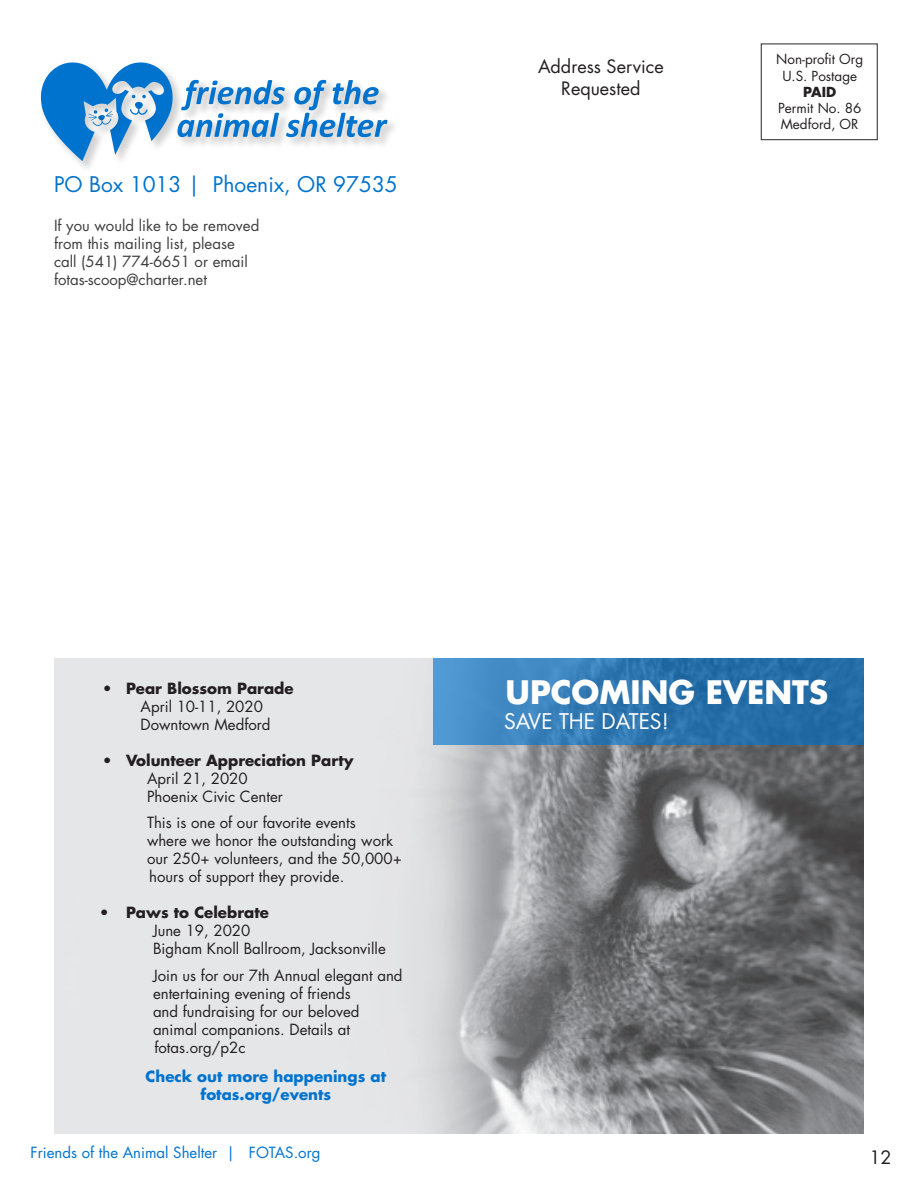
<style>
.page{position:relative;width:918px;height:1188px;background:#fff}
.page>*{position:absolute;margin:0;border:0;box-sizing:border-box;transform-origin:0 0}
.t1{font:700 31.5px "Futura Std";color:#fff}
.t2{font:21px "Futura Std";color:#0073ce}
.t3{font:21px "Futura Std";color:#fff}
.t4{font:18px/21.6px "Futura Std";color:#231f20;text-align:center}
.t5{font:15px/18px "Futura Std";color:#231f20}
.t6{font:15px/18px "Futura Std";color:#3e3e3f}
.t7{font:700 15px/18px "Futura Std";color:#0073ce;text-align:center}
.t8{font:15px "Futura Std";color:#0073ce}
.t9{font:700 15px "Futura Std";color:#231f20}
.t10{font:13.5px "Futura Std";color:#231f20}
.t11{font:700 13.5px "Futura Std";color:#231f20}
.s1{font-weight:700}
</style>
<div class="page">
<img style="left:387px;top:120px;width:7px;height:19px">
<svg style="left:41px;top:62px;width:346px;height:99px"></svg>
<div style="left:761px;top:43px;width:117px;height:97px;border:1px solid #3e3e3f"></div>
<img style="left:54px;top:659px;width:810px;height:475px">
<svg style="left:434px;top:659px;width:430px;height:86px;background:#3079b3"></svg>
<p class="t2" style="left:54px;top:170px;width:345px">PO Box 1013 | Phoenix, OR 97535</p>
<p class="t6" style="left:54px;top:217px;width:207px">If you would like to be removed from this mailing list, please</p>
<p class="t6" style="left:54px;top:253px;width:195px">call (541) 774-6651 or email fotas-scoop@charter.net</p>
<p class="t4" style="left:538px;top:56px;width:127px">Address Service<br>Requested</p>
<p class="t10" style="left:776px;top:51px;width:88px">Non-profit Org</p>
<p class="t10" style="left:782px;top:67px;width:76px">U.S. Postage</p>
<p class="t11" style="left:803px;top:83px;width:34px">PAID</p>
<p class="t10" style="left:778px;top:99px;width:85px">Permit No. 86</p>
<p class="t10" style="left:781px;top:116px;width:79px">Medford, OR</p>
<p class="t9" style="left:102px;top:679px;width:193px">• Pear Blossom Parade</p>
<p class="t5" style="left:141px;top:698px;width:131px">April 10-11, 2020<br>Downtown Medford</p>
<p class="t5" style="left:147px;top:752px;width:208px;text-indent:-45px"><span class="s1">• Volunteer Appreciation Party<br></span>April 21, 2020<br>Phoenix Civic Center</p>
<p class="t5" style="left:147px;top:813px;width:256px">This is one of our favorite events<br>where we honor the outstanding work our 250+ volunteers, and the 50,000+ hours of support they provide.</p>
<p class="t5" style="left:153px;top:903px;width:234px;text-indent:-54px"><span class="s1">• Paws to Celebrate<br></span>June 19, 2020<br>Bigham Knoll Ballroom, Jacksonville</p>
<p class="t5" style="left:153px;top:966px;width:251px">Join us for our 7th Annual elegant and entertaining evening of friends<br>and fundraising for our beloved animal companions. Details at fotas.org/p2c</p>
<p class="t7" style="left:146px;top:1067px;width:242px">Check out more happenings at fotas.org/events</p>
<p class="t8" style="left:31px;top:1143px;width:291px">Friends of the Animal Shelter | FOTAS.org</p>
<p class="t1" style="left:506px;top:672px;width:324px">UPCOMING EVENTS</p>
<p class="t3" style="left:504px;top:708px;width:166px">SAVE THE DATES!</p>
<p class="t4" style="left:869px;top:1147px;width:24px">12</p>
</div>
